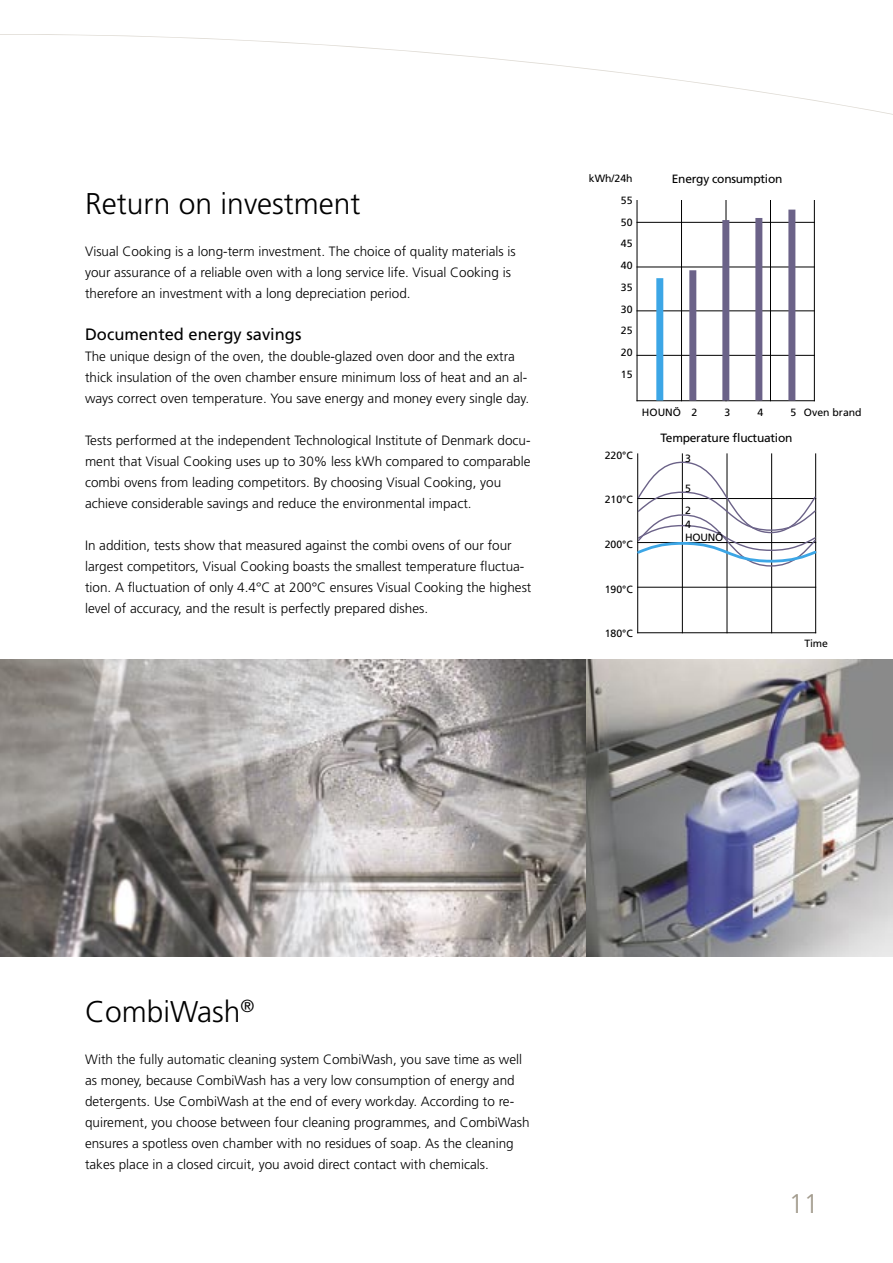
<style>
.page{position:relative;width:893px;height:1263px;background:#fff}
.page>*{position:absolute;margin:0;border:0;box-sizing:border-box;transform-origin:0 0}
.t1{font:300 30px "Frutiger LT";color:#000}
.t2{font:300 27px "Frutiger LT";color:#a29b8d}
.t3{font:16.5px "Frutiger LT";color:#000}
.t4{font:300 13.5px/21px "Frutiger LT";color:#000}
.t5{font:12px "Frutiger LT";letter-spacing:-.02em;color:#000}
.t6{font:10.5px/21.8px "Frutiger LT";color:#000}
</style>
<div class="page">
<svg style="left:636px;top:201px;width:179px;height:201px"></svg>
<img style="left:0;top:659px;width:893px;height:298px">
<hr style="left:682px;top:454px;width:1px;height:179px;background:#000">
<hr style="left:637px;top:454px;width:1px;height:179px;background:#000">
<hr style="left:727px;top:454px;width:1px;height:179px;background:#000">
<hr style="left:771px;top:454px;width:1px;height:179px;background:#000">
<hr style="left:815px;top:454px;width:1px;height:179px;background:#000">
<hr style="left:638px;top:587px;width:178px;height:1px;background:#000">
<hr style="left:638px;top:632px;width:178px;height:1px;background:#000">
<svg style="left:637px;top:461px;width:180px;height:106px"></svg>
<svg style="left:0;top:34px;width:893px;height:81px"></svg>
<h1 class="t1" style="left:85px;top:187px;width:277px">Return on investment</h1>
<p class="t4" style="left:85px;top:241px;width:432px">Visual Cooking is a long-term investment. The choice of quality materials is your assurance of a reliable oven with a long service life. Visual Cooking is therefore an investment with a long depreciation period.</p>
<p class="t3" style="left:85px;top:324px;width:218px">Documented energy savings</p>
<p class="t4" style="left:85px;top:346px;width:446px">The unique design of the oven, the double-glazed oven door and the extra thick insulation of the oven chamber ensure minimum loss of heat and an al&shy;ways correct oven temperature. You save energy and money every single day.</p>
<p class="t4" style="left:85px;top:430px;width:447px">Tests performed at the independent Technological Institute of Denmark docu&shy;ment that Visual Cooking uses up to 30% less kWh compared to comparable combi ovens from leading competitors. By choosing Visual Cooking, you achieve considerable savings and reduce the environmental impact.</p>
<p class="t4" style="left:85px;top:535px;width:448px">In addition, tests show that measured against the combi ovens of our four largest competitors, Visual Cooking boasts the smallest temperature fluctua&shy;tion. A fluctuation of only 4.4°C at 200°C ensures Visual Cooking the highest level of accuracy, and the result is perfectly prepared dishes.</p>
<p class="t6" style="left:589px;top:168px;width:45px">kWh/24h</p>
<p class="t5" style="left:672px;top:172px;width:112px">Energy consumption</p>
<p class="t6" style="left:621px;top:189px;width:13px;text-align:justify">55<br>50<br>45<br>40<br>35<br>30<br>25<br>20<br>15</p>
<p class="t6" style="left:605px;top:444px;width:30px">220°C</p>
<p class="t6" style="left:605px;top:489px;width:30px">210°C</p>
<p class="t6" style="left:605px;top:534px;width:30px">200°C</p>
<p class="t6" style="left:605px;top:578px;width:30px">190°C</p>
<p class="t6" style="left:605px;top:623px;width:30px">180°C</p>
<p class="t6" style="left:642px;top:401px;width:57px">HOUNÖ 2</p>
<p class="t6" style="left:725px;top:401px;width:7px">3</p>
<p class="t6" style="left:758px;top:401px;width:7px">4</p>
<p class="t6" style="left:791px;top:401px;width:73px">5 Oven brand</p>
<p class="t5" style="left:660px;top:430px;width:134px">Temperature fluctuation</p>
<p class="t6" style="left:685px;top:447px;width:7px">3</p>
<p class="t6" style="left:685px;top:477px;width:7px;line-height:22.5px">5<br>2</p>
<p class="t6" style="left:685px;top:517px;width:40px;line-height:13.5px">4<br>HOUNÖ</p>
<p class="t6" style="left:805px;top:633px;width:25px">Time</p>
<h1 class="t1" style="left:85px;top:994px;width:171px">CombiWash<sup>®</sup></h1>
<p class="t4" style="left:85px;top:1049px;width:446px">With the fully automatic cleaning system CombiWash, you save time as well as money, because CombiWash has a very low consumption of energy and detergents. Use CombiWash at the end of every workday. According to re&shy;quirement, you choose between four cleaning programmes, and CombiWash ensures a spotless oven chamber with no residues of soap. As the cleaning takes place in a closed circuit, you avoid direct contact with chemicals.</p>
<h2 class="t2" style="left:789px;top:1188px;width:32px">11</h2>
</div>
